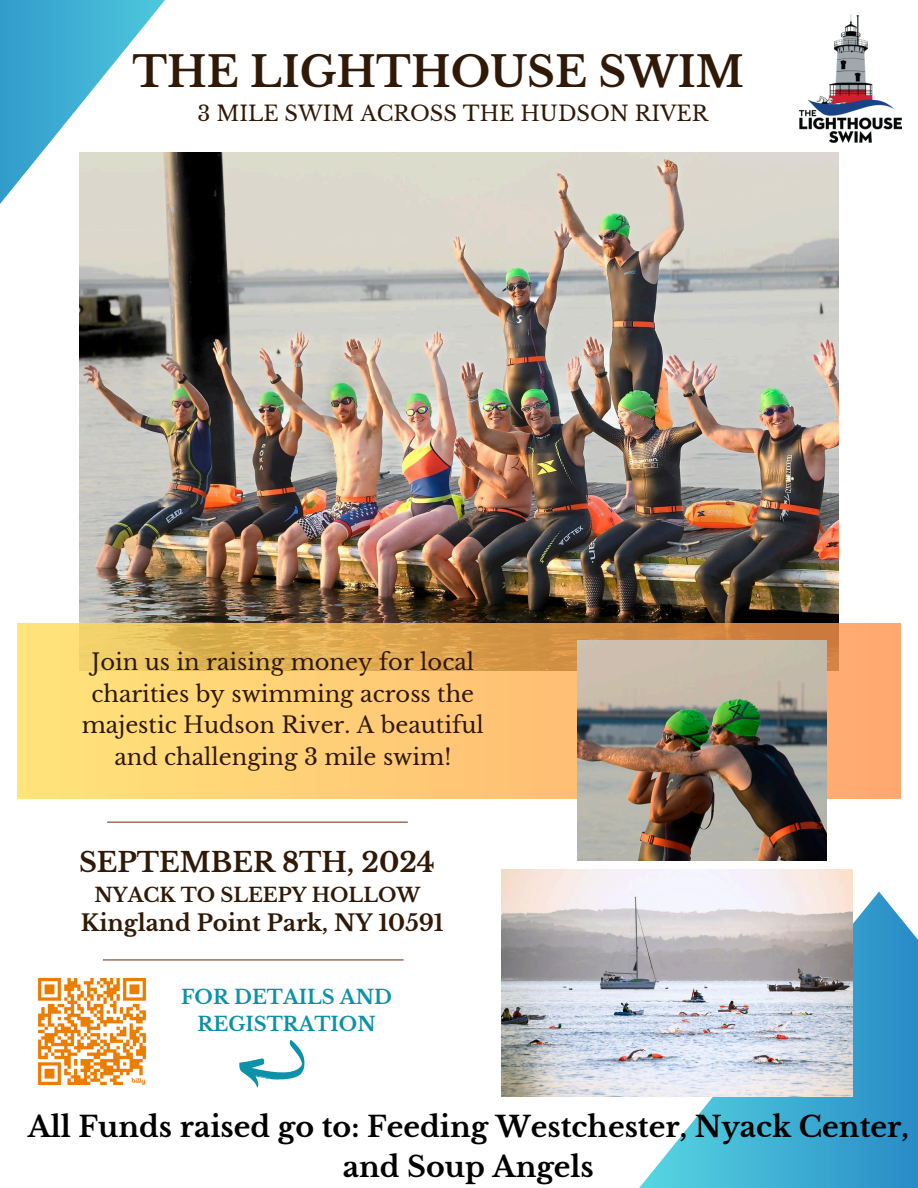
<style>
.page{position:relative;width:918px;height:1188px;background:#fff}
.page>*{position:absolute;margin:0;border:0;box-sizing:border-box;transform-origin:0 0}
.t1{font:700 42px "Libre Baskerville";color:#301906}
.t2{font:700 28.5px/39.3px "Libre Baskerville";color:#000;text-align:center}
.t3{font:700 27px "Libre Baskerville";color:#301906}
.t4{font:22.5px/31.5px "Libre Baskerville";color:#301906;text-align:center}
.t5{font:700 22.5px "Libre Baskerville";color:#301906}
.t6{font:21px "Libre Baskerville";color:#301906}
.t7{font:700 19.5px/27px "Libre Baskerville";color:#0b91a8;text-align:center}
.t8{font:700 19.5px "Libre Baskerville";color:#301906}
</style>
<div class="page">
<img style="left:79px;top:152px;width:759px;height:471px">
<svg style="left:17px;top:623px;width:884px;height:176px;background:#f6c26c"></svg>
<svg style="left:606px;top:892px;width:312px;height:296px"></svg>
<svg style="left:0;top:0;width:253px;height:228px"></svg>
<img style="left:577px;top:640px;width:249px;height:221px">
<img style="left:501px;top:869px;width:351px;height:227px">
<hr style="left:107px;top:822px;width:301px;height:1px;background:#7b4023">
<img style="left:38px;top:977px;width:108px;height:109px">
<svg style="left:239px;top:1040px;width:66px;height:47px"></svg>
<img style="left:799px;top:14px;width:102px;height:129px">
<hr style="left:103px;top:959px;width:301px;height:2px;background:#7b4023">
<p class="t1" style="left:132px;top:46px;width:613px">THE LIGHTHOUSE SWIM</p>
<p class="t6" style="left:198px;top:100px;width:512px">3 MILE SWIM ACROSS THE HUDSON RIVER</p>
<h2 class="t4" style="left:82px;top:647px;width:404px">Join us in raising money for local charities by swimming across the majestic Hudson River. A beautiful and challenging 3 mile swim!</h2>
<h5 class="t3" style="left:79px;top:845px;width:357px">SEPTEMBER 8TH, 2024</h5>
<p class="t8" style="left:95px;top:883px;width:327px">NYACK TO SLEEPY HOLLOW</p>
<p class="t5" style="left:81px;top:910px;width:364px">Kingland Point Park, NY 10591</p>
<p class="t7" style="left:181px;top:983px;width:212px">FOR DETAILS AND<br>REGISTRATION</p>
<p class="t2" style="left:28px;top:1108px;width:883px">All Funds raised go to: Feeding Westchester, Nyack Center, and Soup Angels</p>
</div>
